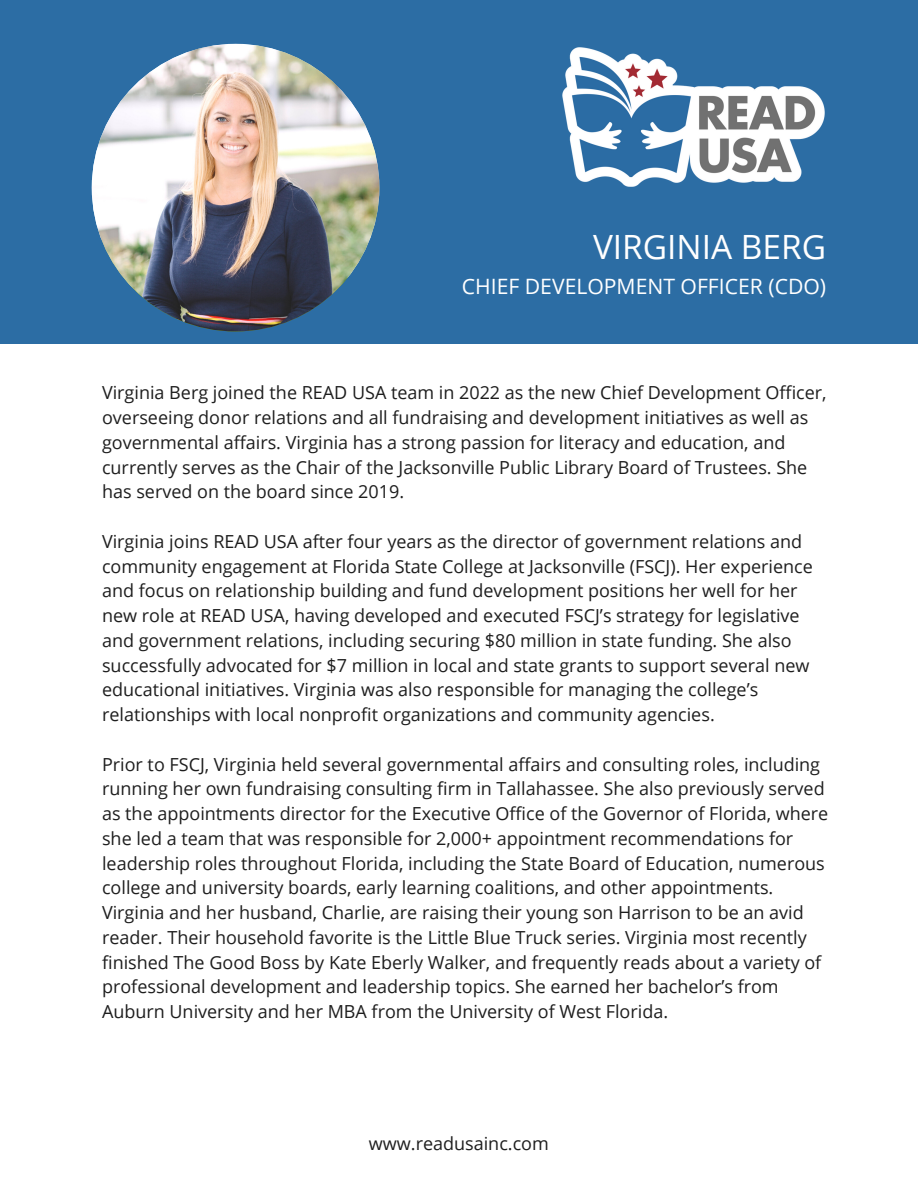
<style>
.page{position:relative;width:918px;height:1188px;background:#fff}
.page>*{position:absolute;margin:0;border:0;box-sizing:border-box;transform-origin:0 0}
.t1{font:33.45px "Open Sans";color:#fff}
.t2{font:21.15px "Open Sans";color:#fff}
.t3{font:18px/24.8px "Open Sans";color:#1e1e1e}
</style>
<div class="page">
<div style="left:0;top:0;width:918px;height:344px;background:#2c6da4"></div>
<img style="left:562px;top:47px;width:263px;height:140px">
<img style="left:92px;top:44px;width:287px;height:287px;border-radius:50%">
<h1 class="t1" style="left:593px;top:223px;width:235px">VIRGINIA BERG</h1>
<p class="t2" style="left:462px;top:271px;width:366px">CHIEF DEVELOPMENT OFFICER (CDO)</p>
<p class="t3" style="left:102px;top:380px;width:726px">Virginia Berg joined the READ USA team in 2022 as the new Chief Development Officer, overseeing donor relations and all fundraising and development initiatives as well as governmental affairs. Virginia has a strong passion for literacy and education, and currently serves as the Chair of the Jacksonville Public Library Board of Trustees. She has served on the board since 2019.</p>
<p class="t3" style="left:102px;top:529px;width:712px">Virginia joins READ USA after four years as the director of government relations and community engagement at Florida State College at Jacksonville (FSCJ). Her experience and focus on relationship building and fund development positions her well for her new role at READ USA, having developed and executed FSCJ’s strategy for legislative and government relations, including securing $80 million in state funding. She also successfully advocated for $7 million in local and state grants to support several new educational initiatives. Virginia was also responsible for managing the college’s relationships with local nonprofit organizations and community agencies.</p>
<p class="t3" style="left:102px;top:751px;width:728px">Prior to FSCJ, Virginia held several governmental affairs and consulting roles, including running her own fundraising consulting firm in Tallahassee. She also previously served as the appointments director for the Executive Office of the Governor of Florida, where she led a team that was responsible for 2,000+ appointment recommendations for leadership roles throughout Florida, including the State Board of Education, numerous college and university boards, early learning coalitions, and other appointments.<br>Virginia and her husband, Charlie, are raising their young son Harrison to be an avid reader. Their household favorite is the Little Blue Truck series. Virginia most recently finished The Good Boss by Kate Eberly Walker, and frequently reads about a variety of professional development and leadership topics. She earned her bachelor’s from Auburn University and her MBA from the University of West Florida.</p>
<p class="t3" style="left:369px;top:1131px;width:181px">www.readusainc.com</p>
</div>
